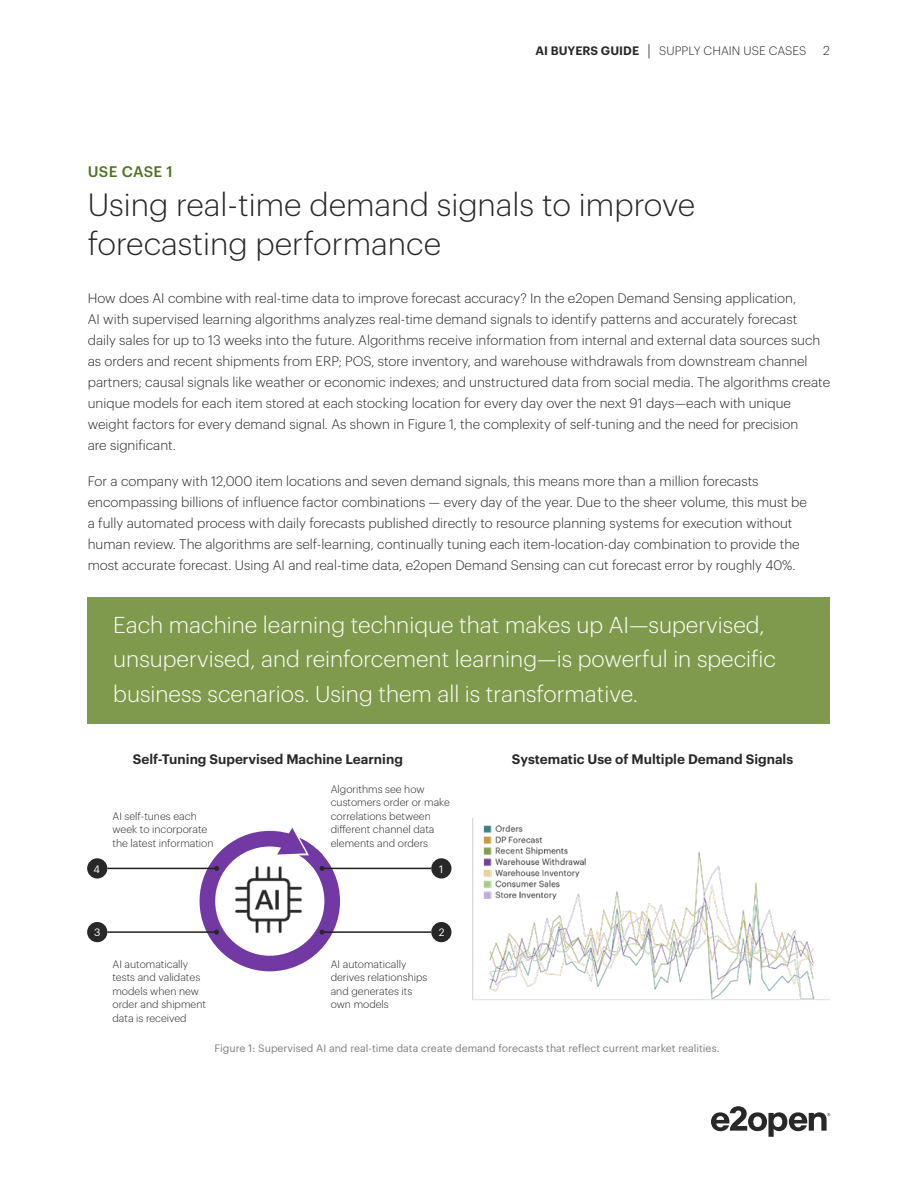
<style>
.page{position:relative;width:918px;height:1188px;background:#fff}
.page>*{position:absolute;margin:0;border:0;box-sizing:border-box;transform-origin:0 0}
.t1{font:300 31.5px/39px "Graphik";color:#282828}
.Lead_Paragraph{font:300 22.5px/34.5px "Graphik";color:#fff}
.t2{font:500 15px "Graphik";letter-spacing:.025em;color:#517222}
.t3{font:300 13.5px/21px "Graphik";color:#282828}
.t4{font:600 13.5px "Graphik";color:#282828}
.t5{font:300 12.75px "Graphik";color:#282828}
.t6{font:300 12px "Graphik";letter-spacing:.005em;color:#282828}
.t7{font:300 10.5px/13.5px "Graphik";color:#282828}
.Disclaimer{font:10.5px "Graphik";color:#7e7e7e}
.t8{font:10.5px "Graphik";color:#fff}
.s1{font-weight:600}
.s2{font-size:16.5px}
</style>
<div class="page">
<svg style="left:711px;top:1106px;width:119px;height:31px"></svg>
<div style="left:200px;top:831px;width:140px;height:140px;background:#7239a4;border-radius:50%"></div>
<div style="left:88px;top:597px;width:742px;height:126px;background:#809a4d"></div>
<img style="left:472px;top:818px;width:358px;height:182px">
<div style="left:215px;top:847px;width:109px;height:109px;background:#fff;border-radius:50%"></div>
<img style="left:228px;top:859px;width:82px;height:82px">
<div style="left:87px;top:858px;width:20px;height:21px;background:#282828;border-radius:50%"></div>
<div style="left:431px;top:858px;width:20px;height:21px;background:#282828;border-radius:50%"></div>
<div style="left:87px;top:922px;width:20px;height:20px;background:#282828;border-radius:50%"></div>
<div style="left:431px;top:922px;width:20px;height:20px;background:#282828;border-radius:50%"></div>
<hr style="left:107px;top:868px;width:110px;height:1px;background:#231f20">
<hr style="left:322px;top:868px;width:109px;height:1px;background:#231f20">
<hr style="left:107px;top:931px;width:110px;height:2px;background:#231f20">
<hr style="left:322px;top:931px;width:109px;height:2px;background:#231f20">
<svg style="left:214px;top:866px;width:5px;height:5px"></svg>
<svg style="left:277px;top:828px;width:48px;height:44px"></svg>
<svg style="left:214px;top:930px;width:5px;height:5px"></svg>
<svg style="left:320px;top:930px;width:5px;height:5px"></svg>
<p class="t6" style="left:535px;top:42px;width:272px"><span class="s1">AI BUYERS GUIDE</span> <span class="s2">|</span> SUPPLY CHAIN USE CASES</p>
<p class="t5" style="left:823px;top:41px;width:8px">2</p>
<h2 class="t2" style="left:88px;top:160px;width:87px">USE CASE 1</h2>
<p class="t1" style="left:88px;top:182px;width:609px">Using real-time demand signals to improve forecasting performance</p>
<p class="t3" style="left:88px;top:286px;width:744px">How does AI combine with real-time data to improve forecast accuracy? In the e2open Demand Sensing application,<br>AI with supervised learning algorithms analyzes real-time demand signals to identify patterns and accurately forecast<br>daily sales for up to 13 weeks into the future. Algorithms receive information from internal and external data sources such as orders and recent shipments from ERP; POS, store inventory, and warehouse withdrawals from downstream channel partners; causal signals like weather or economic indexes; and unstructured data from social media. The algorithms create unique models for each item stored at each stocking location for every day over the next 91 days—each with unique weight factors for every demand signal. As shown in Figure 1, the complexity of self-tuning and the need for precision<br>are significant.</p>
<p class="t3" style="left:88px;top:469px;width:721px">For a company with 12,000 item locations and seven demand signals, this means more than a million forecasts encompassing billions of influence factor combinations — every day of the year. Due to the sheer volume, this must be a fully automated process with daily forecasts published directly to resource planning systems for execution without human review. The algorithms are self-learning, continually tuning each item-location-day combination to provide the most accurate forecast. Using AI and real-time data, e2open Demand Sensing can cut forecast error by roughly 40%.</p>
<p class="Lead_Paragraph" style="left:113px;top:605px;width:664px">Each machine learning technique that makes up AI—supervised, unsupervised, and reinforcement learning—is powerful in specific business scenarios. Using them all is transformative.</p>
<h4 class="t4" style="left:133px;top:749px;width:272px">Self-Tuning Supervised Machine Learning</h4>
<h4 class="t4" style="left:512px;top:749px;width:283px">Systematic Use of Multiple Demand Signals</h4>
<p class="t7" style="left:112px;top:808px;width:103px">AI self-tunes each week to incorporate the latest information</p>
<p class="t7" style="left:331px;top:781px;width:121px">Algorithms see how customers order or make correlations between different channel data elements and orders</p>
<p class="t8" style="left:93px;top:861px;width:8px">4</p>
<p class="t8" style="left:439px;top:861px;width:6px">1</p>
<p class="t8" style="left:94px;top:924px;width:8px">3</p>
<p class="t8" style="left:439px;top:924px;width:7px">2</p>
<p class="t7" style="left:112px;top:957px;width:95px">AI automatically tests and validates models when new order and shipment data is received</p>
<p class="t7" style="left:331px;top:957px;width:98px">AI automatically derives relationships and generates its own models</p>
<p class="Disclaimer" style="left:215px;top:1040px;width:507px">Figure 1: Supervised AI and real-time data create demand forecasts that reflect current market realities.</p>
</div>
